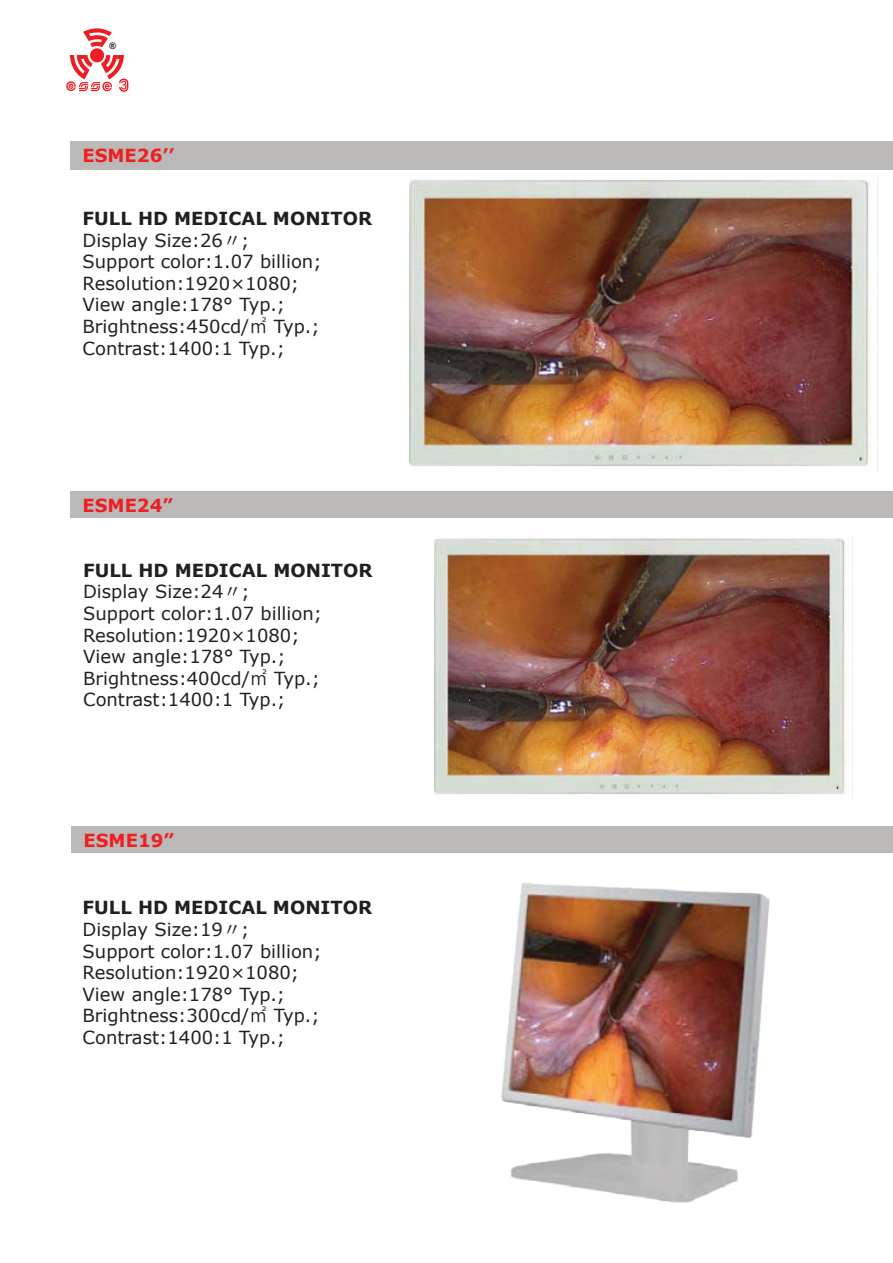
<style>
.page{position:relative;width:893px;height:1263px;background:#fff}
.page>*{position:absolute;margin:0;border:0;box-sizing:border-box;transform-origin:0 0}
.t1{font:18px/21.6px "Verdana";color:#231f20}
.t2{font:700 18px "Verdana";color:#ee1f23}
.t3{font:900 9px "Arial";color:#231f20}
.s1{font-weight:700}
.s2{font-family:"Koz Go Pr 6 N"}
</style>
<div class="page">
<div style="left:71px;top:491px;width:821px;height:27px;background:#bbb9b7"></div>
<div style="left:70px;top:141px;width:822px;height:28px;background:#bbb9b7"></div>
<div style="left:90px;top:48px;width:14px;height:14px;background:#ee1d23;border-radius:50%"></div>
<svg style="left:83px;top:28px;width:29px;height:19px"></svg>
<svg style="left:66px;top:55px;width:63px;height:37px"></svg>
<div style="left:72px;top:826px;width:821px;height:27px;background:#bbb9b7"></div>
<img style="left:410px;top:177px;width:468px;height:295px">
<img style="left:434px;top:536px;width:419px;height:263px">
<img style="left:501px;top:883px;width:269px;height:320px">
<p class="t3" style="left:109px;top:40px;width:9px">®</p>
<p class="t2" style="left:82px;top:143px;width:93px">ESME26’’</p>
<p class="t1" style="left:83px;top:208px;width:291px"><span class="s1">FULL HD MEDICAL MONITOR<br></span>Display Size:26<span class="s2">〃</span>;<br>Support color:1.07 billion;<br>Resolution:1920×1080;<br>View angle:178° Typ.;<br>Brightness:450cd/<span class="s2">㎡</span> Typ.;<br>Contrast:1400:1 Typ.;</p>
<p class="t2" style="left:83px;top:493px;width:92px">ESME24”</p>
<p class="t1" style="left:83px;top:559px;width:291px"><span class="s1">FULL HD MEDICAL MONITOR<br></span>Display Size:24<span class="s2">〃</span>;<br>Support color:1.07 billion;<br>Resolution:1920×1080;<br>View angle:178° Typ.;<br>Brightness:400cd/<span class="s2">㎡</span> Typ.;<br>Contrast:1400:1 Typ.;</p>
<p class="t2" style="left:84px;top:828px;width:92px">ESME19”</p>
<p class="t1" style="left:83px;top:897px;width:291px"><span class="s1">FULL HD MEDICAL MONITOR<br></span>Display Size:19<span class="s2">〃</span>;<br>Support color:1.07 billion;<br>Resolution:1920×1080;<br>View angle:178° Typ.;<br>Brightness:300cd/<span class="s2">㎡</span> Typ.;<br>Contrast:1400:1 Typ.;</p>
</div>
